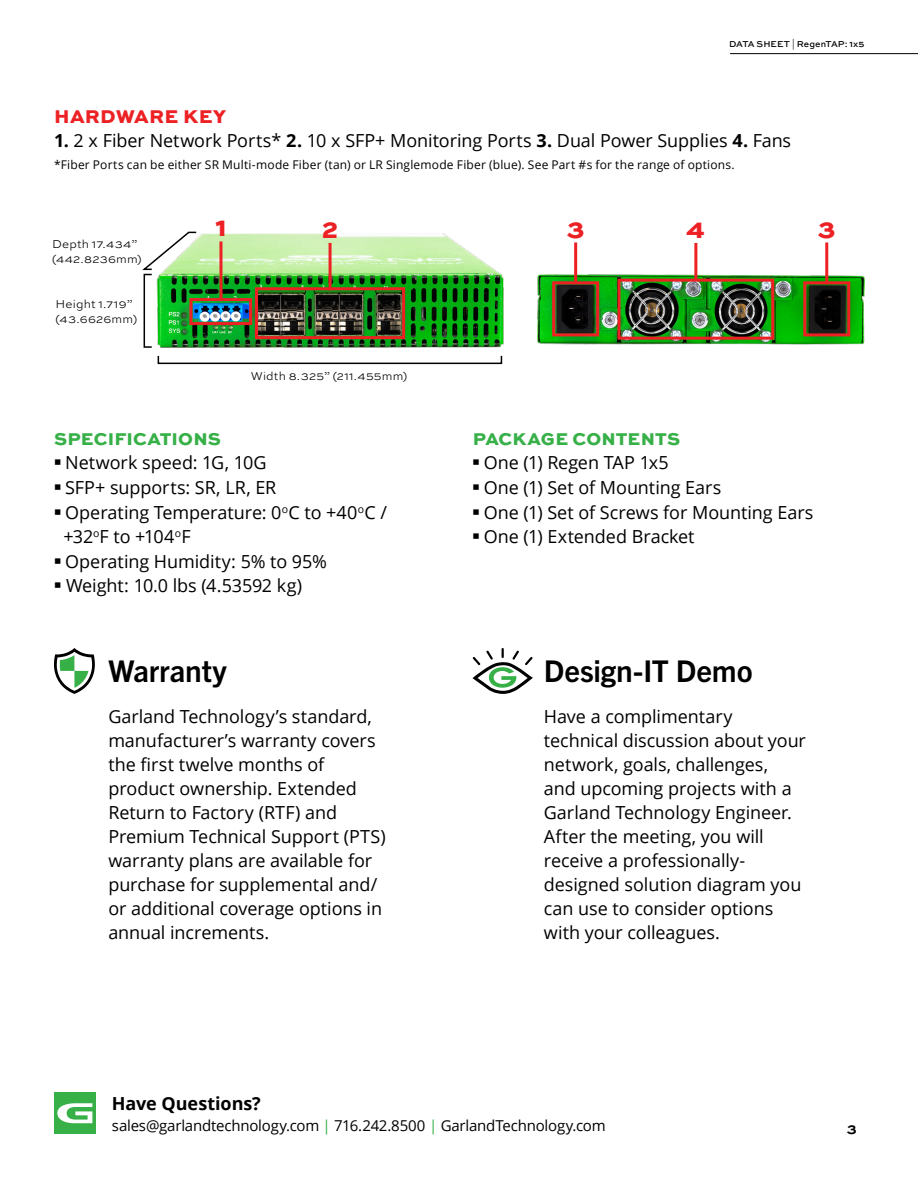
<style>
.page{position:relative;width:918px;height:1188px;background:#fff}
.page>*{position:absolute;margin:0;border:0;box-sizing:border-box;transform-origin:0 0}
.t1{font:700 30px "Trade Gothic Next LT Pro";letter-spacing:-.005em;color:#000}
.t2{font:800 27px "Sweet Sans Pro";color:#ed2124}
.t3{font:800 19.5px "Sweet Sans Pro";letter-spacing:.01em;color:#ed2124}
.t4{font:18px/24px "Open Sans";letter-spacing:-.005em;color:#000}
.t5{font:800 18px "Sweet Sans Pro";letter-spacing:.01em;color:#37b048}
.t6{font:700 18px "Open Sans";letter-spacing:-.005em;color:#000}
.t7{font:15px "Open Sans";letter-spacing:-.015em;color:#000}
.t8{font:700 15px "Sweet Sans Pro";color:#000}
.t9{font:12px "Open Sans";letter-spacing:.015em;color:#000}
.t10{font:300 12px/14.4px "Sweet Sans Pro";letter-spacing:.015em;color:#000}
.t11{font:500 9px "Sweet Sans Pro";letter-spacing:.005em;color:#000}
.s1{font-weight:300}
.s2{font-weight:700}
.s3{color:#37b048}
</style>
<div class="page">
<div style="left:54px;top:1093px;width:42px;height:41px;background:#37b048"></div>
<svg style="left:57px;top:1103px;width:35px;height:20px"></svg>
<svg style="left:54px;top:648px;width:41px;height:46px"></svg>
<svg style="left:472px;top:648px;width:61px;height:46px"></svg>
<img style="left:537px;top:272px;width:328px;height:73px">
<hr style="left:574px;top:242px;width:3px;height:41px;background:#ed2124">
<hr style="left:825px;top:242px;width:3px;height:41px;background:#ed2124">
<hr style="left:694px;top:243px;width:3px;height:36px;background:#ed2124">
<svg style="left:551px;top:280px;width:50px;height:58px;background:#3c2c16"></svg>
<svg style="left:802px;top:280px;width:50px;height:58px;background:#392a11"></svg>
<img style="left:616px;top:277px;width:160px;height:64px">
<img style="left:156px;top:233px;width:348px;height:115px">
<div style="left:255px;top:287px;width:150px;height:52px;border:3px solid #ed2124"></div>
<hr style="left:219px;top:241px;width:3px;height:59px;background:#ed2124">
<hr style="left:329px;top:243px;width:3px;height:47px;background:#ed2124">
<svg style="left:188px;top:297px;width:66px;height:30px;background:#677677"></svg>
<svg style="left:142px;top:231px;width:56px;height:40px"></svg>
<div style="left:158px;top:355px;width:344px;height:9px;border:2px solid #000"></div>
<div style="left:144px;top:274px;width:8px;height:74px;border:2px solid #000"></div>
<hr style="left:730px;top:53px;width:188px;height:1px;background:#000">
<p class="t11" style="left:729px;top:37px;width:137px">DATA SHEET <span class="s1">|</span> RegenTAP: 1x5</p>
<p class="t3" style="left:54px;top:101px;width:173px">HARDWARE KEY</p>
<p class="t4" style="left:54px;top:128px;width:739px"><span class="s2">1.</span> 2 x Fiber Network Ports* <span class="s2">2.</span> 10 x SFP+ Monitoring Ports <span class="s2">3.</span> Dual Power Supplies <span class="s2">4.</span> Fans</p>
<p class="t9" style="left:54px;top:156px;width:682px">*Fiber Ports can be either SR Multi-mode Fiber (tan) or LR Singlemode Fiber (blue). See Part #s for the range of options.</p>
<p class="t10" style="left:52px;top:237px;width:91px">Depth 17.434” (442.8236mm)</p>
<p class="t10" style="left:56px;top:297px;width:83px">Height 1.719” (43.6626mm)</p>
<h2 class="t2" style="left:215px;top:206px;width:13px">1</h2>
<h2 class="t2" style="left:322px;top:207px;width:18px">2</h2>
<h2 class="t2" style="left:567px;top:207px;width:19px">3</h2>
<h2 class="t2" style="left:686px;top:207px;width:20px">4</h2>
<h2 class="t2" style="left:818px;top:207px;width:19px">3</h2>
<p class="t10" style="left:251px;top:368px;width:158px">Width 8.325” (211.455mm)</p>
<p class="t5" style="left:54px;top:424px;width:168px">SPECIFICATIONS</p>
<p class="t4" style="left:54px;top:450px;width:214px"><sup>◼</sup> Network speed: 1G, 10G</p>
<p class="t4" style="left:54px;top:475px;width:224px"><sup>◼</sup> SFP+ supports: SR, LR, ER</p>
<p class="t4" style="left:54px;top:500px;width:335px"><sup>◼</sup> Operating Temperature: 0<sup>o</sup>C to +40<sup>o</sup>C /</p>
<p class="t4" style="left:63px;top:524px;width:129px">+32<sup>o</sup>F to +104<sup>o</sup>F</p>
<p class="t4" style="left:54px;top:549px;width:274px"><sup>◼</sup> Operating Humidity: 5% to 95%</p>
<p class="t4" style="left:54px;top:573px;width:250px"><sup>◼</sup> Weight: 10.0 lbs (4.53592 kg)</p>
<p class="t5" style="left:473px;top:424px;width:209px">PACKAGE CONTENTS</p>
<p class="t4" style="left:472px;top:450px;width:343px;line-height:24.6px"><sup>◼</sup> One (1) Regen TAP 1x5<br><sup>◼</sup> One (1) Set of Mounting Ears<br><sup>◼</sup> One (1) Set of Screws for Mounting Ears <sup>◼</sup> One (1) Extended Bracket</p>
<h1 class="t1" style="left:108px;top:651px;width:120px">Warranty</h1>
<h1 class="t1" style="left:544px;top:651px;width:210px">Design-IT Demo</h1>
<p class="t4" style="left:108px;top:704px;width:279px">Garland Technology’s standard, manufacturer’s warranty covers the first twelve months of product ownership. Extended<br>Return to Factory (RTF) and<br>Premium Technical Support (PTS) warranty plans are available for purchase for supplemental and/ or additional coverage options in annual increments.</p>
<p class="t4" style="left:544px;top:704px;width:264px">Have a complimentary technical discussion about your network, goals, challenges,<br>and upcoming projects with a<br>Garland Technology Engineer.<br>After the meeting, you will receive a professionally&shy;designed solution diagram you can use to consider options with your colleagues.</p>
<p class="t6" style="left:112px;top:1090px;width:151px">Have Questions?</p>
<p class="t7" style="left:112px;top:1115px;width:495px">sales@garlandtechnology.com <span class="s3">|</span> 716.242.8500 <span class="s3">|</span> GarlandTechnology.com</p>
<p class="t8" style="left:847px;top:1118px;width:12px">3</p>
</div>
